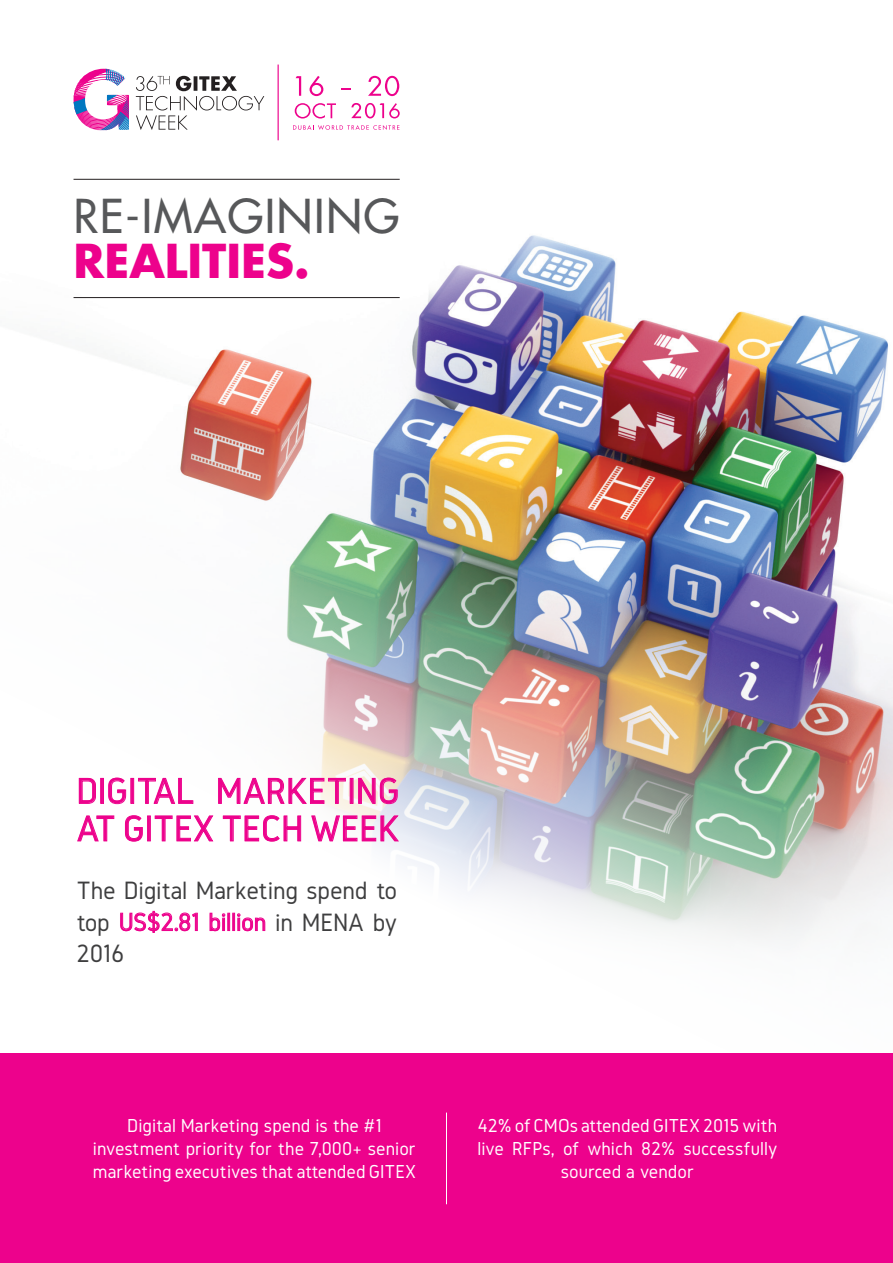
<style>
.page{position:relative;width:893px;height:1263px;background:#fff}
.page>*{position:absolute;margin:0;border:0;box-sizing:border-box;transform-origin:0 0}
.t1{font:500 45.45px "Futura Std";letter-spacing:.035em;color:#57585a}
.t2{font:700 45.45px "Futura Std";color:#ed028c}
.t3{font:37.5px/37.5px "Gidole";color:#ed028c}
.t4{font:25.95px/31.2px "Gidole";letter-spacing:-.01em;color:#3e3e3f;text-align:justify}
.t5{font:19.5px/23.4px "Gidole";color:#fff}
.s1{color:#ed028c}
</style>
<div class="page">
<img style="left:73px;top:64px;width:759px;height:259px">
<img style="left:0;top:323px;width:893px;height:731px">
<div style="left:0;top:1054px;width:893px;height:209px;background:#ed028c"></div>
<hr style="left:446px;top:1112px;width:1px;height:92px;background:#fff">
<svg style="left:120px;top:910px;width:78px;height:23px"></svg>
<svg style="left:209px;top:912px;width:17px;height:19px"></svg>
<div style="left:227px;top:913px;width:3px;height:18px;border:1px solid #ed028c"></div>
<div style="left:232px;top:913px;width:3px;height:18px;border:1px solid #ed028c"></div>
<svg style="left:237px;top:913px;width:29px;height:18px"></svg>
<svg style="left:78px;top:777px;width:18px;height:27px"></svg>
<div style="left:100px;top:778px;width:4px;height:26px;border:1px solid #ed028c"></div>
<svg style="left:108px;top:777px;width:19px;height:28px"></svg>
<div style="left:130px;top:778px;width:4px;height:26px;border:1px solid #ed028c"></div>
<svg style="left:138px;top:777px;width:56px;height:28px"></svg>
<svg style="left:218px;top:777px;width:128px;height:28px"></svg>
<div style="left:350px;top:778px;width:3px;height:26px;border:1px solid #ed028c"></div>
<svg style="left:358px;top:777px;width:40px;height:28px"></svg>
<svg style="left:77px;top:815px;width:38px;height:27px"></svg>
<svg style="left:124px;top:815px;width:19px;height:27px"></svg>
<div style="left:147px;top:815px;width:4px;height:26px;border:1px solid #ed028c"></div>
<svg style="left:154px;top:815px;width:60px;height:27px"></svg>
<svg style="left:222px;top:815px;width:80px;height:27px"></svg>
<svg style="left:311px;top:815px;width:89px;height:27px"></svg>
<hr style="left:278px;top:65px;width:1px;height:75px;background:#ed028c">
<svg style="left:341px;top:88px;width:10px;height:2px"></svg>
<svg style="left:293px;top:125px;width:106px;height:5px"></svg>
<svg style="left:351px;top:103px;width:49px;height:15px"></svg>
<svg style="left:295px;top:103px;width:41px;height:16px"></svg>
<svg style="left:368px;top:76px;width:31px;height:20px"></svg>
<svg style="left:296px;top:76px;width:27px;height:20px"></svg>
<svg style="left:136px;top:76px;width:128px;height:54px"></svg>
<svg style="left:74px;top:69px;width:55px;height:61px"></svg>
<hr style="left:74px;top:179px;width:326px;height:1px;background:#231f20">
<hr style="left:74px;top:297px;width:326px;height:1px;background:#231f20">
<p class="t1" style="left:74px;top:187px;width:327px">RE-IMAGINING</p>
<p class="t2" style="left:74px;top:231px;width:238px">REALITIES.</p>
<p class="t3" style="left:77px;top:772px;width:325px">DIGITAL MARKETING<br>AT GITEX TECH WEEK</p>
<p class="t4" style="left:77px;top:875px;width:322px">The Digital Marketing spend to top <span class="s1">US$2.81 billion</span> in MENA by 2016</p>
<p class="t5" style="left:127px;top:1113px;width:256px">Digital Marketing spend is the #1</p>
<p class="t5" style="left:93px;top:1137px;width:325px">investment priority for the 7,000+ senior marketing executives that attended GITEX</p>
<p class="t5" style="left:478px;top:1113px;width:301px;text-align:center">42% of CMOs attended GITEX 2015 with live RFPs, of which 82% successfully sourced a vendor</p>
</div>
